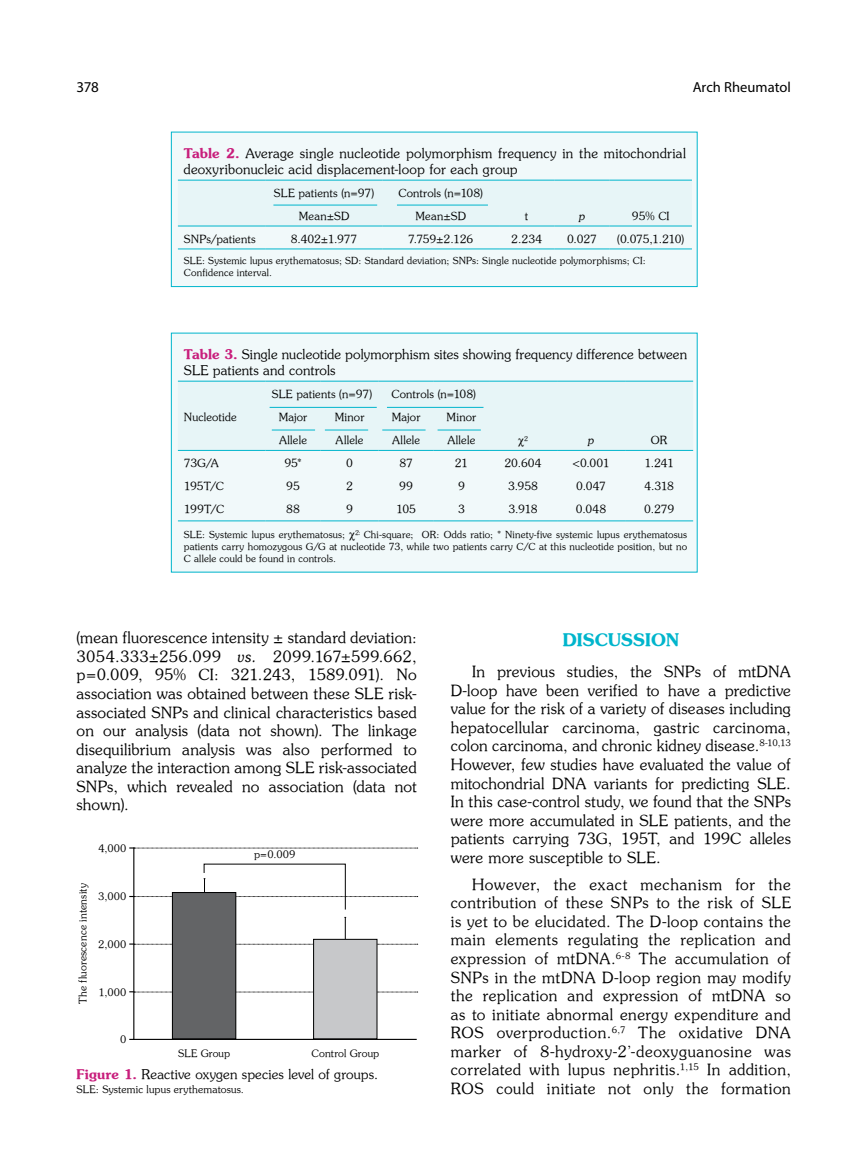
<style>
.page{position:relative;width:859px;height:1170px;background:#fff}
.page>*{position:absolute;margin:0;border:0;box-sizing:border-box;transform-origin:0 0}
.t1{font:17.4px "Souvenir Turk B";letter-spacing:.005em;color:#00b5cc}
.t2{font:15.45px/18.6px "Souvenir Turk";letter-spacing:.02em;color:#000;text-align:justify}
.t3{font:15px "Myriad Pro";color:#000}
.t4{font:14.55px "Myriad Pro";color:#000}
.t5{font:13.35px/16px "Souvenir Turk";letter-spacing:.015em;color:#000}
.t6{font:11.25px "Souvenir Turk";letter-spacing:.01em;color:#000}
.t7{font:11.25px "Souvenir Turk I";color:#000}
.t8{font:10.35px "Souvenir Turk";letter-spacing:.02em;color:#000}
.t9{font:9.75px/11.7px "Souvenir Turk";letter-spacing:.02em;color:#000}
.t10{font:6.6px "Souvenir Turk";color:#000}
.s1{font-family:"Souvenir Turk B";color:#c81e7c}
.s2{font-family:"Souvenir Turk I"}
</style>
<div class="page">
<div style="left:171px;top:132px;width:526px;height:154px;background:#f1f9fa"></div>
<div style="left:178px;top:204px;width:514px;height:22px;background:#e7f5f7"></div>
<hr style="left:178px;top:180px;width:88px;height:1px;background:#00b5cc">
<hr style="left:266px;top:180px;width:116px;height:1px;background:#00b5cc">
<hr style="left:382px;top:180px;width:117px;height:1px;background:#00b5cc">
<hr style="left:499px;top:180px;width:55px;height:1px;background:#00b5cc">
<hr style="left:554px;top:180px;width:56px;height:1px;background:#00b5cc">
<hr style="left:610px;top:180px;width:82px;height:1px;background:#00b5cc">
<hr style="left:178px;top:226px;width:88px;height:1px;background:#00b5cc">
<hr style="left:266px;top:226px;width:116px;height:1px;background:#00b5cc">
<hr style="left:382px;top:226px;width:117px;height:1px;background:#00b5cc">
<hr style="left:499px;top:226px;width:55px;height:1px;background:#00b5cc">
<hr style="left:554px;top:226px;width:56px;height:1px;background:#00b5cc">
<hr style="left:610px;top:226px;width:82px;height:1px;background:#00b5cc">
<hr style="left:178px;top:249px;width:88px;height:1px;background:#00b5cc">
<hr style="left:266px;top:249px;width:116px;height:1px;background:#00b5cc">
<hr style="left:382px;top:249px;width:117px;height:1px;background:#00b5cc">
<hr style="left:499px;top:249px;width:55px;height:1px;background:#00b5cc">
<hr style="left:554px;top:249px;width:56px;height:1px;background:#00b5cc">
<hr style="left:610px;top:249px;width:82px;height:1px;background:#00b5cc">
<div style="left:171px;top:132px;width:526px;height:155px;border:1px solid #00b5cc"></div>
<hr style="left:273px;top:205px;width:104px;height:1px;background:#00b5cc">
<hr style="left:397px;top:205px;width:91px;height:1px;background:#00b5cc">
<div style="left:171px;top:333px;width:526px;height:239px;background:#f1f9fa"></div>
<hr style="left:178px;top:450px;width:87px;height:1px;background:#00b5cc">
<hr style="left:265px;top:450px;width:56px;height:1px;background:#00b5cc">
<hr style="left:321px;top:450px;width:57px;height:1px;background:#00b5cc">
<hr style="left:378px;top:450px;width:56px;height:1px;background:#00b5cc">
<hr style="left:434px;top:450px;width:55px;height:1px;background:#00b5cc">
<hr style="left:489px;top:450px;width:68px;height:1px;background:#00b5cc">
<hr style="left:557px;top:450px;width:68px;height:1px;background:#00b5cc">
<hr style="left:625px;top:450px;width:68px;height:1px;background:#00b5cc">
<hr style="left:178px;top:520px;width:87px;height:1px;background:#00b5cc">
<hr style="left:265px;top:520px;width:56px;height:1px;background:#00b5cc">
<hr style="left:321px;top:520px;width:57px;height:1px;background:#00b5cc">
<hr style="left:378px;top:520px;width:56px;height:1px;background:#00b5cc">
<hr style="left:434px;top:520px;width:55px;height:1px;background:#00b5cc">
<hr style="left:489px;top:520px;width:68px;height:1px;background:#00b5cc">
<hr style="left:557px;top:520px;width:68px;height:1px;background:#00b5cc">
<hr style="left:625px;top:520px;width:68px;height:1px;background:#00b5cc">
<hr style="left:345px;top:917px;width:1px;height:34px;background:#000">
<hr style="left:133px;top:847px;width:1px;height:192px;background:#000">
<svg style="left:129px;top:847px;width:289px;height:1px"></svg>
<svg style="left:129px;top:943px;width:289px;height:1px"></svg>
<svg style="left:129px;top:991px;width:289px;height:1px"></svg>
<div style="left:172px;top:892px;width:64px;height:146px;background:#636466"></div>
<div style="left:172px;top:892px;width:64px;height:146px;border:1px solid #000"></div>
<div style="left:314px;top:939px;width:63px;height:99px;background:#c7c8ca"></div>
<div style="left:313px;top:939px;width:64px;height:99px;border:1px solid #000"></div>
<hr style="left:133px;top:1038px;width:284px;height:1px;background:#000">
<svg style="left:129px;top:863px;width:289px;height:46px"></svg>
<div style="left:178px;top:381px;width:515px;height:69px;background:#e7f5f7"></div>
<p class="t3" style="left:77px;top:78px;width:24px">378</p>
<p class="t4" style="left:693px;top:78px;width:100px">Arch Rheumatol</p>
<p class="t5" style="left:184px;top:145px;width:503px"><span class="s1">Table 2.</span> Average single nucleotide polymorphism frequency in the mitochondrial deoxyribonucleic acid displacement-loop for each group</p>
<p class="t6" style="left:274px;top:186px;width:102px">SLE patients (n=97)</p>
<p class="t6" style="left:398px;top:186px;width:86px">Controls (n=108)</p>
<p class="t6" style="left:299px;top:209px;width:52px">Mean±SD</p>
<p class="t6" style="left:415px;top:209px;width:52px">Mean±SD</p>
<p class="t6" style="left:525px;top:209px;width:5px">t</p>
<p class="t7" style="left:579px;top:209px;width:8px">p</p>
<p class="t6" style="left:632px;top:209px;width:39px">95% CI</p>
<p class="t6" style="left:184px;top:232px;width:73px">SNPs/patients</p>
<p class="t6" style="left:291px;top:232px;width:68px">8.402±1.977</p>
<p class="t6" style="left:408px;top:232px;width:67px">7.759±2.126</p>
<p class="t6" style="left:511px;top:232px;width:32px">2.234</p>
<p class="t6" style="left:567px;top:232px;width:31px">0.027</p>
<p class="t6" style="left:617px;top:232px;width:68px">(0.075,1.210)</p>
<p class="t9" style="left:184px;top:255px;width:463px">SLE: Systemic lupus erythematosus; SD: Standard deviation; SNPs: Single nucleotide polymorphisms; CI:<br>Confidence interval.</p>
<p class="t5" style="left:184px;top:346px;width:505px"><span class="s1">Table 3.</span> Single nucleotide polymorphism sites showing frequency difference between<br>SLE patients and controls</p>
<p class="t6" style="left:272px;top:387px;width:102px">SLE patients (n=97)</p>
<p class="t6" style="left:391px;top:387px;width:86px">Controls (n=108)</p>
<p class="t6" style="left:184px;top:410px;width:54px">Nucleotide</p>
<p class="t6" style="left:279px;top:410px;width:30px">Major</p>
<p class="t6" style="left:335px;top:410px;width:31px">Minor</p>
<p class="t6" style="left:392px;top:410px;width:30px">Major</p>
<p class="t6" style="left:446px;top:410px;width:31px">Minor</p>
<p class="t6" style="left:279px;top:433px;width:29px">Allele</p>
<p class="t6" style="left:336px;top:433px;width:29px">Allele</p>
<p class="t6" style="left:392px;top:433px;width:29px">Allele</p>
<p class="t6" style="left:447px;top:433px;width:29px">Allele</p>
<p class="t10" style="left:524px;top:434px;width:5px">2</p>
<p class="t7" style="left:588px;top:433px;width:8px">p</p>
<p class="t6" style="left:651px;top:433px;width:18px">OR</p>
<p class="t6" style="left:184px;top:456px;width:37px">73G/A</p>
<p class="t6" style="left:284px;top:456px;width:19px">95*</p>
<p class="t6" style="left:346px;top:456px;width:8px">0</p>
<p class="t6" style="left:399px;top:456px;width:15px">87</p>
<p class="t6" style="left:455px;top:456px;width:15px">21</p>
<p class="t6" style="left:504px;top:456px;width:39px">20.604</p>
<p class="t6" style="left:572px;top:456px;width:39px">&lt;0.001</p>
<p class="t6" style="left:644px;top:456px;width:31px">1.241</p>
<p class="t6" style="left:184px;top:479px;width:41px">195T/C</p>
<p class="t6" style="left:286px;top:479px;width:15px">95</p>
<p class="t6" style="left:346px;top:479px;width:8px">2</p>
<p class="t6" style="left:399px;top:479px;width:15px">99</p>
<p class="t6" style="left:458px;top:479px;width:8px">9</p>
<p class="t6" style="left:508px;top:479px;width:32px">3.958</p>
<p class="t6" style="left:576px;top:479px;width:31px">0.047</p>
<p class="t6" style="left:644px;top:479px;width:31px">4.318</p>
<p class="t6" style="left:184px;top:502px;width:42px">199T/C</p>
<p class="t6" style="left:286px;top:502px;width:15px">88</p>
<p class="t6" style="left:346px;top:502px;width:8px">9</p>
<p class="t6" style="left:396px;top:502px;width:21px">105</p>
<p class="t6" style="left:458px;top:502px;width:8px">3</p>
<p class="t6" style="left:508px;top:502px;width:31px">3.918</p>
<p class="t6" style="left:576px;top:502px;width:32px">0.048</p>
<p class="t6" style="left:644px;top:502px;width:31px">0.279</p>
<p class="t9" style="left:184px;top:528px;width:505px;text-align:justify">SLE: Systemic lupus erythematosus; <sup>2:</sup> Chi-square; OR: Odds ratio; * Ninety-five systemic lupus erythematosus patients carry homozygous G/G at nucleotide 73, while two patients carry C/C at this nucleotide position, but no C allele could be found in controls.</p>
<p class="t2" style="left:77px;top:628px;width:342px">(mean fluorescence intensity ± standard deviation:<br>3054.333±256.099 <span class="s2">vs.</span> 2099.167±599.662, p=0.009, 95% CI: 321.243, 1589.091). No association was obtained between these SLE risk&shy;associated SNPs and clinical characteristics based on our analysis (data not shown). The linkage disequilibrium analysis was also performed to analyze the interaction among SLE risk-associated SNPs, which revealed no association (data not shown).</p>
<p class="t1" style="left:563px;top:628px;width:118px">DISCUSSION</p>
<p class="t2" style="left:451px;top:662px;width:342px;text-indent:21px">In previous studies, the SNPs of mtDNA D-loop have been verified to have a predictive value for the risk of a variety of diseases including hepatocellular carcinoma, gastric carcinoma, colon carcinoma, and chronic kidney disease.<sup>8-10,13<br></sup>However, few studies have evaluated the value of mitochondrial DNA variants for predicting SLE.<br>In this case-control study, we found that the SNPs were more accumulated in SLE patients, and the patients carrying 73G, 195T, and 199C alleles were more susceptible to SLE.</p>
<p class="t2" style="left:451px;top:874px;width:342px;text-indent:21px">However, the exact mechanism for the contribution of these SNPs to the risk of SLE is yet to be elucidated. The D-loop contains the main elements regulating the replication and expression of mtDNA.<sup>6-8</sup> The accumulation of SNPs in the mtDNA D-loop region may modify the replication and expression of mtDNA so as to initiate abnormal energy expenditure and ROS overproduction.<sup>6,7</sup> The oxidative DNA marker of 8-hydroxy-2’-deoxyguanosine was correlated with lupus nephritis.<sup>1,15</sup> In addition, ROS could initiate not only the formation</p>
<p class="t8" style="left:98px;top:842px;width:30px">4,000</p>
<p class="t8" style="left:98px;top:890px;width:30px">3,000</p>
<p class="t8" style="left:98px;top:937px;width:30px">2,000</p>
<p class="t8" style="left:254px;top:847px;width:43px">p=0.009</p>
<p class="t8" style="left:77px;top:1004px;width:122px;rotate:-90deg">The fluorescence intensity</p>
<p class="t8" style="left:99px;top:985px;width:29px">1,000</p>
<p class="t8" style="left:120px;top:1033px;width:8px">0</p>
<p class="t8" style="left:178px;top:1046px;width:54px">SLE Group</p>
<p class="t8" style="left:311px;top:1046px;width:69px">Control Group</p>
<p class="t5" style="left:77px;top:1065px;width:303px"><span class="s1">Figure 1.</span> Reactive oxygen species level of groups.</p>
<p class="t8" style="left:77px;top:1083px;width:169px">SLE: Systemic lupus erythematosus.</p>
</div>
